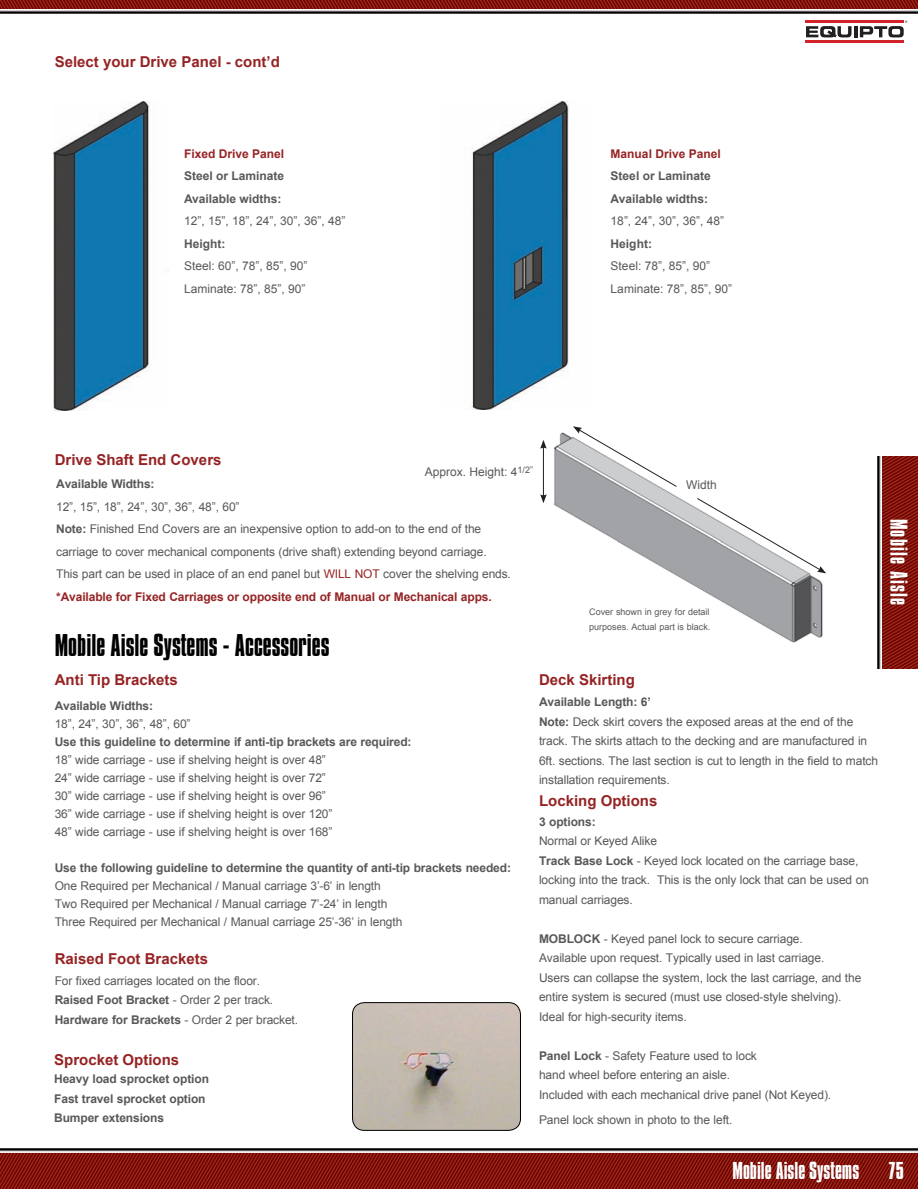
<style>
.page{position:relative;width:918px;height:1189px;background:#fff}
.page>*{position:absolute;margin:0;border:0;box-sizing:border-box;transform-origin:0 0}
.t1{font:27px "Compacta BT";color:#000001}
.t2{font:21px "Compacta BT";color:#fff}
.t3{font:21px "Compacta BT";letter-spacing:.06em;color:#fff}
.t4{font:700 15px "Arial";color:#962324}
.t5{font:12px/19.5px "Arial";letter-spacing:-.01em;color:#57585a}
.t6{font:700 12px/22.5px "Arial";letter-spacing:-.01em;color:#57585a}
.t7{font:700 12px "Arial";color:#962324}
.t8{font:9px/15px "Arial";color:#57585a}
.s1{font-weight:700}
.s2{color:#962324}
.s3{font-weight:700;color:#962324}
</style>
<div class="page">
<img style="left:0;top:410px;width:918px;height:778px">
<img style="left:0;top:0;width:918px;height:38px">
<img style="left:873px;top:456px;width:45px;height:212px">
<hr style="left:805px;top:20px;width:99px;height:3px;background:#d1232a">
<hr style="left:805px;top:40px;width:99px;height:3px;background:#d1232a">
<svg style="left:806px;top:20px;width:101px;height:17px"></svg>
<img style="left:53px;top:101px;width:116px;height:309px">
<img style="left:471px;top:101px;width:98px;height:309px">
<img style="left:549px;top:430px;width:276px;height:217px">
<img style="left:352px;top:1002px;width:168px;height:128px">
<div style="left:352px;top:1002px;width:168px;height:128px;border:1px solid #000001;border-radius:12px"></div>
<svg style="left:573px;top:426px;width:104px;height:61px"></svg>
<hr style="left:543px;top:446px;width:1px;height:50px;background:#231f20">
<svg style="left:540px;top:440px;width:6px;height:9px"></svg>
<svg style="left:540px;top:494px;width:6px;height:9px"></svg>
<svg style="left:697px;top:498px;width:129px;height:75px"></svg>
<p class="t4" style="left:55px;top:51px;width:227px">Select your Drive Panel - cont’d</p>
<p class="t7" style="left:184px;top:146px;width:102px">Fixed Drive Panel</p>
<p class="t6" style="left:184px;top:165px;width:102px">Steel or Laminate<br>Available widths:</p>
<p class="t5" style="left:184px;top:211px;width:163px">12”, 15”, 18”, 24”, 30”, 36”, 48”</p>
<p class="t6" style="left:184px;top:233px;width:43px">Height:</p>
<p class="t5" style="left:184px;top:255px;width:125px;line-height:22.5px">Steel: 60”, 78”, 85”, 90”<br>Laminate: 78”, 85”, 90”</p>
<p class="t7" style="left:610px;top:146px;width:112px">Manual Drive Panel</p>
<p class="t6" style="left:610px;top:165px;width:102px">Steel or Laminate<br>Available widths:</p>
<p class="t5" style="left:610px;top:211px;width:115px">18”, 24”, 30”, 36”, 48”</p>
<p class="t6" style="left:610px;top:233px;width:43px">Height:</p>
<p class="t5" style="left:610px;top:255px;width:123px;line-height:22.5px">Steel: 78”, 85”, 90”<br>Laminate: 78”, 85”, 90”</p>
<p class="t4" style="left:55px;top:449px;width:168px">Drive Shaft End Covers</p>
<p class="t5" style="left:425px;top:461px;width:110px">Approx. Height: 4<sup>1/2”</sup></p>
<p class="t6" style="left:56px;top:473px;width:100px">Available Widths:</p>
<p class="t5" style="left:56px;top:495px;width:456px;line-height:22.5px">12”, 15”, 18”, 24”, 30”, 36”, 48”, 60”<br><span class="s1">Note:</span> Finished End Covers are an inexpensive option to add-on to the end of the carriage to cover mechanical components (drive shaft) extending beyond carriage.<br>This part can be used in place of an end panel but <span class="s2">WILL NOT</span> cover the shelving ends. <span class="s3">*Available for Fixed Carriages or opposite end of Manual or Mechanical apps.</span></p>
<p class="t5" style="left:686px;top:475px;width:32px">Width</p>
<p class="t8" style="left:589px;top:604px;width:123px">Cover shown in grey for detail purposes. Actual part is black.</p>
<h1 class="t1" style="left:55px;top:629px;width:276px">Mobile Aisle Systems - Accessories</h1>
<p class="t4" style="left:55px;top:669px;width:125px">Anti Tip Brackets</p>
<p class="t6" style="left:55px;top:695px;width:100px">Available Widths:</p>
<p class="t5" style="left:55px;top:714px;width:137px">18”, 24”, 30”, 36”, 48”, 60”</p>
<p class="t6" style="left:55px;top:731px;width:358px">Use this guideline to determine if anti-tip brackets are required:</p>
<p class="t5" style="left:55px;top:751px;width:279px;line-height:18px">18” wide carriage - use if shelving height is over 48” 24” wide carriage - use if shelving height is over 72” 30” wide carriage - use if shelving height is over 96” 36” wide carriage - use if shelving height is over 120” 48” wide carriage - use if shelving height is over 168”</p>
<p class="t6" style="left:55px;top:857px;width:458px">Use the following guideline to determine the quantity of anti-tip brackets needed:</p>
<p class="t5" style="left:55px;top:877px;width:349px;line-height:18px">One Required per Mechanical / Manual carriage 3’-6’ in length<br>Two Required per Mechanical / Manual carriage 7’-24’ in length<br>Three Required per Mechanical / Manual carriage 25’-36’ in length</p>
<p class="t4" style="left:55px;top:948px;width:155px">Raised Foot Brackets</p>
<p class="t5" style="left:55px;top:970px;width:245px">For fixed carriages located on the floor.<br><span class="s1">Raised Foot Bracket</span> - Order 2 per track.<br><span class="s1">Hardware for Brackets</span> - Order 2 per bracket.</p>
<p class="t4" style="left:54px;top:1049px;width:127px">Sprocket Options</p>
<p class="t6" style="left:54px;top:1069px;width:156px;line-height:19.5px">Heavy load sprocket option<br>Fast travel sprocket option<br>Bumper extensions</p>
<p class="t4" style="left:539px;top:670px;width:97px">Deck Skirting</p>
<p class="t5" style="left:539px;top:692px;width:340px"><span class="s1">Available Length: 6’<br>Note:</span> Deck skirt covers the exposed areas at the end of the track. The skirts attach to the decking and are manufactured in 6ft. sections. The last section is cut to length in the field to match installation requirements.</p>
<p class="t4" style="left:539px;top:791px;width:120px">Locking Options</p>
<p class="t6" style="left:539px;top:810px;width:58px">3 options:</p>
<p class="t5" style="left:539px;top:831px;width:331px">Normal or Keyed Alike<br><span class="s1">Track Base Lock</span> - Keyed lock located on the carriage base, locking into the track. This is the only lock that can be used on manual carriages.</p>
<p class="t5" style="left:539px;top:929px;width:324px"><span class="s1">MOBLOCK</span> - Keyed panel lock to secure carriage.<br>Available upon request. Typically used in last carriage.<br>Users can collapse the system, lock the last carriage, and the entire system is secured (must use closed-style shelving).<br>Ideal for high-security items.</p>
<p class="t5" style="left:539px;top:1046px;width:294px"><span class="s1">Panel Lock</span> - Safety Feature used to lock<br>hand wheel before entering an aisle.<br>Included with each mechanical drive panel (Not Keyed).</p>
<p class="t5" style="left:539px;top:1109px;width:195px">Panel lock shown in photo to the left.</p>
<h2 class="t3" style="left:911px;top:518px;width:88px;rotate:90deg">Mobile Aisle</h2>
<h2 class="t2" style="left:732px;top:1158px;width:128px">Mobile Aisle Systems</h2>
<h2 class="t2" style="left:888px;top:1158px;width:17px">75</h2>
</div>
